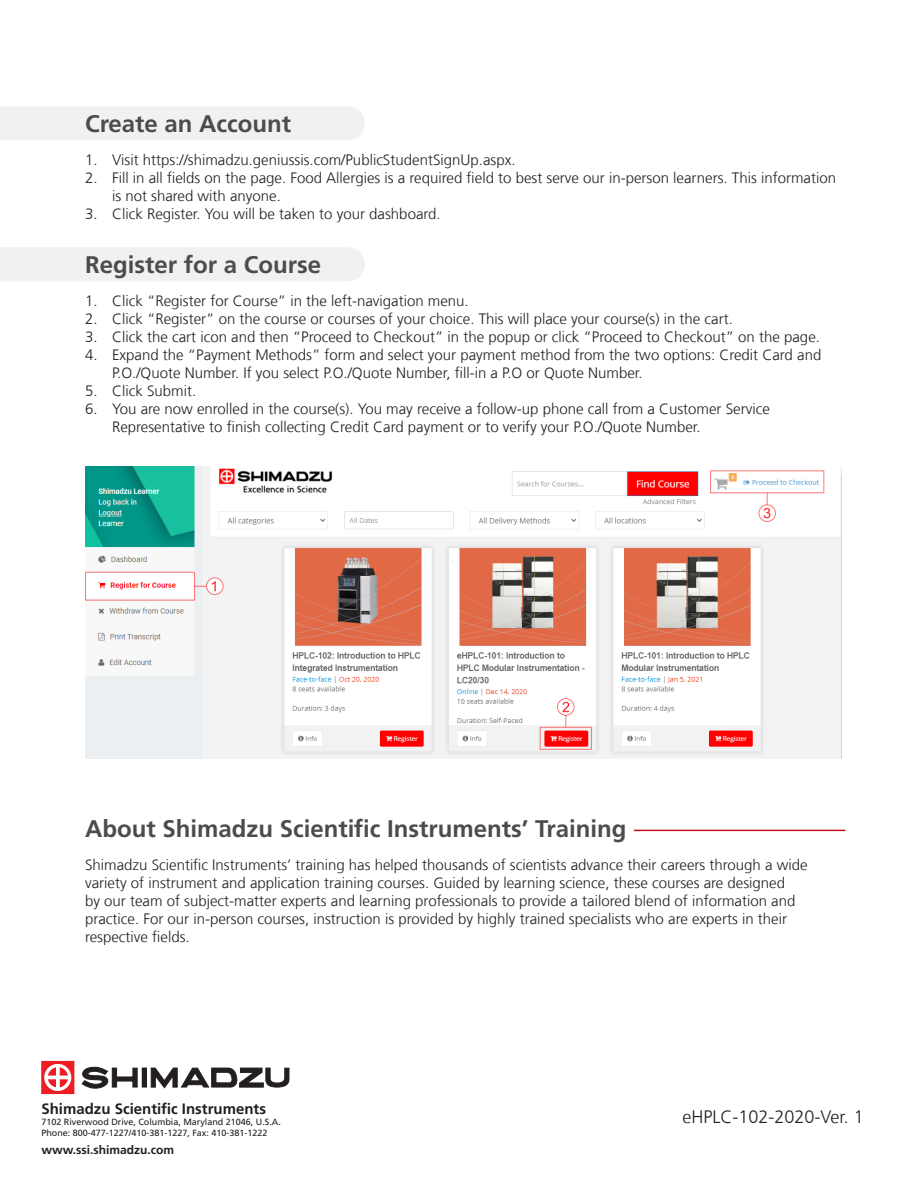
<style>
.page{position:relative;width:918px;height:1188px;background:#fff}
.page>*{position:absolute;margin:0;border:0;box-sizing:border-box;transform-origin:0 0}
.t1{font:700 24px "Frutiger LT Com";color:#4b4c4d}
.t2{font:300 18px "Frutiger LT Com";color:#231f20}
.t3{font:300 15px/18px "Frutiger LT Com";color:#231f20}
.No_Hyphens{font:700 15px "Frutiger LT Com";color:#231f20}
.No_Hyphens-2{font:700 12px "Frutiger LT Com";color:#231f20}
.No_Hyphens-3{font:9px "Frutiger LT Com";color:#231f20}
</style>
<div class="page">
<div style="left:0;top:107px;width:365px;height:33px;background:#f1f1f2"></div>
<div style="left:42px;top:1062px;width:32px;height:31px;background:#ee1d23"></div>
<div style="left:41px;top:1061px;width:33px;height:33px;border:1px solid #ee1d23"></div>
<svg style="left:44px;top:1064px;width:27px;height:27px"></svg>
<svg style="left:81px;top:1066px;width:57px;height:23px"></svg>
<hr style="left:142px;top:1068px;width:4px;height:19px;background:#231f20">
<div style="left:142px;top:1068px;width:5px;height:20px;border:1px solid #231f20"></div>
<svg style="left:150px;top:1067px;width:139px;height:22px"></svg>
<hr style="left:634px;top:830px;width:211px;height:1px;background:#c4121a">
<div style="left:0;top:248px;width:365px;height:33px;background:#f1f1f2"></div>
<img style="left:85px;top:467px;width:756px;height:291px">
<p class="t1" style="left:85px;top:110px;width:208px">Create an Account</p>
<p class="t3" style="left:85px;top:151px;width:432px">1. Visit https://shimadzu.geniussis.com/PublicStudentSignUp.aspx.</p>
<p class="t3" style="left:112px;top:169px;width:726px;text-indent:-27px">2. Fill in all fields on the page. Food Allergies is a required field to best serve our in-person learners. This information is not shared with anyone.</p>
<p class="t3" style="left:85px;top:205px;width:357px">3. Click Register. You will be taken to your dashboard.</p>
<p class="t1" style="left:85px;top:251px;width:238px">Register for a Course</p>
<p class="t3" style="left:85px;top:292px;width:385px">1. Click “Register for Course” in the left-navigation menu.</p>
<p class="t3" style="left:85px;top:310px;width:649px">2. Click “Register” on the course or courses of your choice. This will place your course(s) in the cart.</p>
<p class="t3" style="left:85px;top:328px;width:736px">3. Click the cart icon and then “Proceed to Checkout” in the popup or click “Proceed to Checkout” on the page.</p>
<p class="t3" style="left:112px;top:346px;width:711px;text-indent:-27px">4. Expand the “Payment Methods” form and select your payment method from the two options: Credit Card and<br>P.O./Quote Number. If you select P.O./Quote Number, fill-in a P.O or Quote Number.</p>
<p class="t3" style="left:85px;top:382px;width:113px">5. Click Submit.</p>
<p class="t3" style="left:112px;top:400px;width:659px;text-indent:-27px">6. You are now enrolled in the course(s). You may receive a follow-up phone call from a Customer Service<br>Representative to finish collecting Credit Card payment or to verify your P.O./Quote Number.</p>
<p class="t1" style="left:85px;top:815px;width:543px">About Shimadzu Scientific Instruments’ Training</p>
<p class="t3" style="left:85px;top:856px;width:724px">Shimadzu Scientific Instruments’ training has helped thousands of scientists advance their careers through a wide variety of instrument and application training courses. Guided by learning science, these courses are designed<br>by our team of subject-matter experts and learning professionals to provide a tailored blend of information and practice. For our in-person courses, instruction is provided by highly trained specialists who are experts in their respective fields.</p>
<p class="No_Hyphens" style="left:41px;top:1100px;width:226px">Shimadzu Scientific Instruments</p>
<p class="No_Hyphens-3" style="left:41px;top:1116px;width:241px">7102 Riverwood Drive, Columbia, Maryland 21046, U.S.A.</p>
<p class="No_Hyphens-3" style="left:41px;top:1127px;width:228px">Phone: 800-477-1227/410-381-1227, Fax: 410-381-1222</p>
<p class="No_Hyphens-2" style="left:41px;top:1142px;width:134px">www.ssi.shimadzu.com</p>
<p class="t2" style="left:683px;top:1107px;width:183px">eHPLC-102-2020-Ver. 1</p>
</div>
